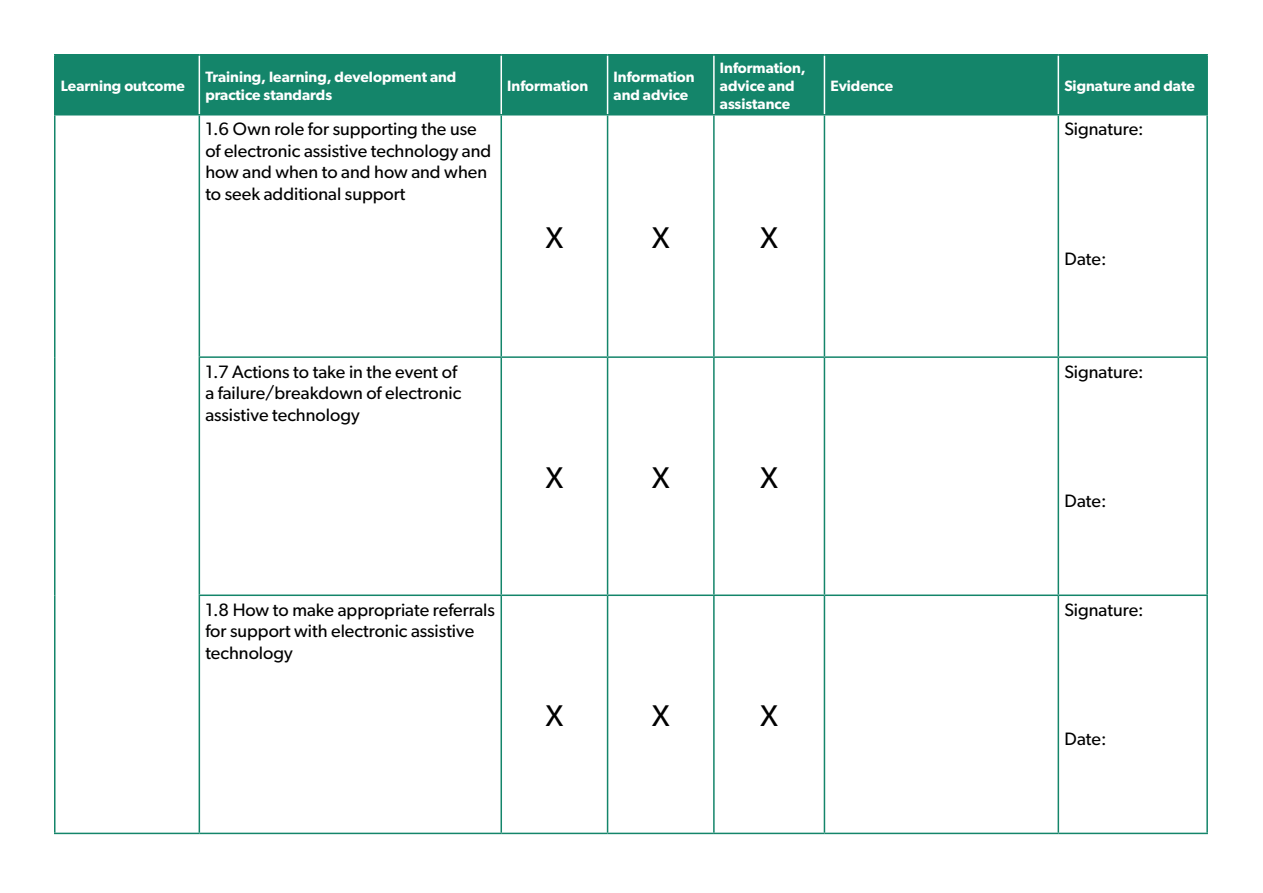
<style>
.page{position:relative;width:1263px;height:893px;background:#fff}
.page>*{position:absolute;margin:0;border:0;box-sizing:border-box;transform-origin:0 0}
.t1{font:30px "Gibson";color:#000}
.t2{font:18px/21.6px "Gibson";color:#000}
.t3{font:600 15px/18px "Gibson";color:#fff}
</style>
<div class="page">
<div style="left:56px;top:56px;width:1150px;height:58px;background:#14856a"></div>
<hr style="left:54px;top:116px;width:2px;height:241px;background:#14856a">
<hr style="left:199px;top:116px;width:1px;height:240px;background:#14856a">
<hr style="left:500px;top:116px;width:2px;height:240px;background:#14856a">
<hr style="left:607px;top:116px;width:1px;height:240px;background:#14856a">
<hr style="left:713px;top:116px;width:2px;height:240px;background:#14856a">
<hr style="left:824px;top:116px;width:1px;height:240px;background:#14856a">
<hr style="left:1057px;top:116px;width:2px;height:240px;background:#14856a">
<hr style="left:1206px;top:116px;width:2px;height:240px;background:#14856a">
<hr style="left:54px;top:357px;width:2px;height:238px;background:#14856a">
<hr style="left:199px;top:356px;width:302px;height:2px;background:#14856a">
<hr style="left:199px;top:358px;width:1px;height:236px;background:#14856a">
<hr style="left:501px;top:356px;width:107px;height:2px;background:#14856a">
<hr style="left:500px;top:358px;width:2px;height:236px;background:#14856a">
<hr style="left:608px;top:356px;width:106px;height:2px;background:#14856a">
<hr style="left:607px;top:358px;width:1px;height:236px;background:#14856a">
<hr style="left:714px;top:356px;width:110px;height:2px;background:#14856a">
<hr style="left:713px;top:358px;width:2px;height:236px;background:#14856a">
<hr style="left:824px;top:356px;width:234px;height:2px;background:#14856a">
<hr style="left:824px;top:358px;width:1px;height:236px;background:#14856a">
<hr style="left:1058px;top:356px;width:150px;height:2px;background:#14856a">
<hr style="left:1057px;top:358px;width:2px;height:236px;background:#14856a">
<hr style="left:1206px;top:358px;width:2px;height:236px;background:#14856a">
<hr style="left:54px;top:595px;width:2px;height:238px;background:#14856a">
<hr style="left:199px;top:594px;width:302px;height:2px;background:#14856a">
<hr style="left:199px;top:596px;width:1px;height:237px;background:#14856a">
<hr style="left:501px;top:594px;width:107px;height:2px;background:#14856a">
<hr style="left:500px;top:596px;width:2px;height:237px;background:#14856a">
<hr style="left:608px;top:594px;width:106px;height:2px;background:#14856a">
<hr style="left:607px;top:596px;width:1px;height:237px;background:#14856a">
<hr style="left:714px;top:594px;width:110px;height:2px;background:#14856a">
<hr style="left:713px;top:596px;width:2px;height:237px;background:#14856a">
<hr style="left:824px;top:594px;width:234px;height:2px;background:#14856a">
<hr style="left:824px;top:596px;width:1px;height:237px;background:#14856a">
<hr style="left:1058px;top:594px;width:150px;height:2px;background:#14856a">
<hr style="left:1057px;top:596px;width:2px;height:237px;background:#14856a">
<hr style="left:1206px;top:596px;width:2px;height:237px;background:#14856a">
<hr style="left:54px;top:833px;width:145px;height:1px;background:#14856a">
<hr style="left:199px;top:833px;width:302px;height:1px;background:#14856a">
<hr style="left:501px;top:833px;width:107px;height:1px;background:#14856a">
<hr style="left:608px;top:833px;width:106px;height:1px;background:#14856a">
<hr style="left:714px;top:833px;width:110px;height:1px;background:#14856a">
<hr style="left:824px;top:833px;width:234px;height:1px;background:#14856a">
<hr style="left:1058px;top:833px;width:150px;height:1px;background:#14856a">
<hr style="left:199px;top:56px;width:1px;height:58px;background:#fff">
<hr style="left:500px;top:56px;width:2px;height:58px;background:#fff">
<hr style="left:607px;top:56px;width:1px;height:58px;background:#fff">
<hr style="left:713px;top:56px;width:2px;height:58px;background:#fff">
<hr style="left:824px;top:56px;width:1px;height:58px;background:#fff">
<hr style="left:1057px;top:56px;width:2px;height:58px;background:#fff">
<hr style="left:54px;top:54px;width:145px;height:2px;background:#14856a">
<hr style="left:54px;top:56px;width:2px;height:58px;background:#14856a">
<hr style="left:199px;top:54px;width:302px;height:2px;background:#14856a">
<hr style="left:501px;top:54px;width:107px;height:2px;background:#14856a">
<hr style="left:608px;top:54px;width:106px;height:2px;background:#14856a">
<hr style="left:714px;top:54px;width:110px;height:2px;background:#14856a">
<hr style="left:824px;top:54px;width:234px;height:2px;background:#14856a">
<hr style="left:1058px;top:54px;width:150px;height:2px;background:#14856a">
<hr style="left:1206px;top:56px;width:2px;height:58px;background:#14856a">
<hr style="left:54px;top:114px;width:145px;height:2px;background:#14856a">
<hr style="left:199px;top:114px;width:302px;height:2px;background:#14856a">
<hr style="left:501px;top:114px;width:107px;height:2px;background:#14856a">
<hr style="left:608px;top:114px;width:106px;height:2px;background:#14856a">
<hr style="left:714px;top:114px;width:110px;height:2px;background:#14856a">
<hr style="left:824px;top:114px;width:234px;height:2px;background:#14856a">
<hr style="left:1058px;top:114px;width:150px;height:2px;background:#14856a">
<p class="t3" style="left:61px;top:76px;width:126px">Learning outcome</p>
<p class="t3" style="left:205px;top:67px;width:253px">Training, learning, development and practice standards</p>
<p class="t3" style="left:507px;top:76px;width:83px">Information</p>
<p class="t3" style="left:614px;top:67px;width:83px">Information and advice</p>
<p class="t3" style="left:720px;top:58px;width:87px">Information, advice and assistance</p>
<p class="t2" style="left:205px;top:118px;width:287px">1.6 Own role for supporting the use of electronic assistive technology and how and when to and how and when to seek additional support</p>
<p class="t1" style="left:546px;top:220px;width:19px">X</p>
<p class="t1" style="left:652px;top:220px;width:19px">X</p>
<p class="t1" style="left:760px;top:220px;width:19px">X</p>
<p class="t3" style="left:830px;top:76px;width:64px">Evidence</p>
<p class="t3" style="left:1064px;top:76px;width:132px">Signature and date</p>
<p class="t2" style="left:1064px;top:118px;width:81px">Signature:</p>
<p class="t2" style="left:1064px;top:247px;width:44px">Date:</p>
<p class="t2" style="left:205px;top:360px;width:258px">1.7 Actions to take in the event of a failure/breakdown of electronic assistive technology</p>
<p class="t2" style="left:205px;top:598px;width:291px">1.8 How to make appropriate referrals for support with electronic assistive technology</p>
<p class="t1" style="left:546px;top:460px;width:19px">X</p>
<p class="t1" style="left:652px;top:460px;width:19px">X</p>
<p class="t1" style="left:760px;top:460px;width:19px">X</p>
<p class="t1" style="left:546px;top:698px;width:19px">X</p>
<p class="t1" style="left:652px;top:698px;width:19px">X</p>
<p class="t1" style="left:760px;top:698px;width:19px">X</p>
<p class="t2" style="left:1064px;top:360px;width:81px">Signature:</p>
<p class="t2" style="left:1064px;top:490px;width:44px">Date:</p>
<p class="t2" style="left:1064px;top:598px;width:81px">Signature:</p>
<p class="t2" style="left:1064px;top:728px;width:44px">Date:</p>
</div>
